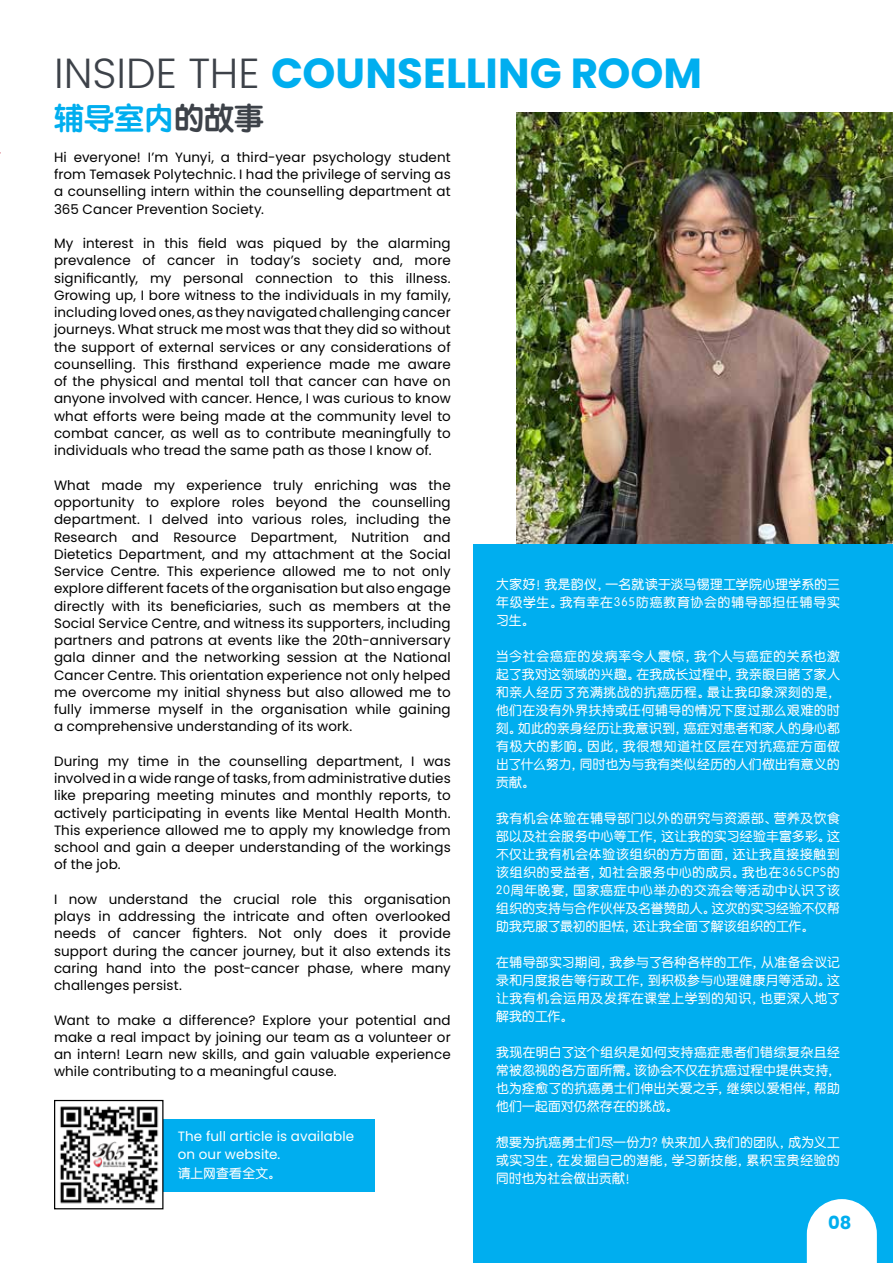
<style>
.page{position:relative;width:893px;height:1263px;background:#fff}
.page>*{position:absolute;margin:0;border:0;box-sizing:border-box;transform-origin:0 0}
.t1{font:700 42px "Poppins";letter-spacing:.005em;color:#00aeef}
.t2{font:30px "ST Yuanti SC Bold";color:#00aeef}
.t3{font:700 18px "Poppins";color:#00aeef}
.t4{font:13.5px/17.2px "Poppins";letter-spacing:.01em;color:#000;text-align:justify}
.t5{font:13.5px/17.2px "Poppins";letter-spacing:.01em;color:#fff}
.t6{font:12.75px/18px "ST Yuanti SC Regular";letter-spacing:.03em;color:#fff;text-align:justify}
.t7{font:12.75px "ST Yuanti SC Regular";letter-spacing:.01em;color:#fff}
.s1{font-weight:300;color:#3d4249}
.s2{color:#3d4249}
</style>
<div class="page">
<img style="left:517px;top:113px;width:376px;height:431px">
<div style="left:473px;top:544px;width:420px;height:719px;background:#00aeef"></div>
<div style="left:158px;top:1119px;width:217px;height:73px;background:#00aeef"></div>
<img style="left:60px;top:1106px;width:101px;height:98px">
<div style="left:54px;top:1100px;width:109px;height:109px;border:1px solid #000"></div>
<svg style="left:807px;top:1199px;width:70px;height:64px;background:#e0f5fd"></svg>
<h1 class="t1" style="left:54px;top:49px;width:649px"><span class="s1">INSIDE THE</span> COUNSELLING ROOM</h1>
<h2 class="t2" style="left:54px;top:95px;width:211px">辅导室内<span class="s2">的故事</span></h2>
<p class="t4" style="left:54px;top:149px;width:398px">Hi everyone! I’m Yunyi, a third-year psychology student from Temasek Polytechnic. I had the privilege of serving as a counselling intern within the counselling department at 365 Cancer Prevention Society.</p>
<p class="t4" style="left:54px;top:235px;width:398px">My interest in this field was piqued by the alarming prevalence of cancer in today’s society and, more significantly, my personal connection to this illness.<br>Growing up, I bore witness to the individuals in my family, including loved ones, as they navigated challenging cancer journeys. What struck me most was that they did so without the support of external services or any considerations of counselling. This firsthand experience made me aware of the physical and mental toll that cancer can have on anyone involved with cancer. Hence, I was curious to know what efforts were being made at the community level to combat cancer, as well as to contribute meaningfully to individuals who tread the same path as those I know of.</p>
<p class="t4" style="left:54px;top:476px;width:398px">What made my experience truly enriching was the opportunity to explore roles beyond the counselling department. I delved into various roles, including the Research and Resource Department, Nutrition and Dietetics Department, and my attachment at the Social Service Centre. This experience allowed me to not only explore different facets of the organisation but also engage directly with its beneficiaries, such as members at the Social Service Centre, and witness its supporters, including partners and patrons at events like the 20th-anniversary gala dinner and the networking session at the National Cancer Centre. This orientation experience not only helped me overcome my initial shyness but also allowed me to fully immerse myself in the organisation while gaining a comprehensive understanding of its work.</p>
<p class="t4" style="left:54px;top:752px;width:398px">During my time in the counselling department, I was involved in a wide range of tasks, from administrative duties like preparing meeting minutes and monthly reports, to actively participating in events like Mental Health Month.<br>This experience allowed me to apply my knowledge from school and gain a deeper understanding of the workings of the job.</p>
<p class="t4" style="left:54px;top:890px;width:398px">I now understand the crucial role this organisation plays in addressing the intricate and often overlooked needs of cancer fighters. Not only does it provide support during the cancer journey, but it also extends its caring hand into the post-cancer phase, where many challenges persist.</p>
<p class="t4" style="left:54px;top:1011px;width:398px">Want to make a difference? Explore your potential and make a real impact by joining our team as a volunteer or an intern! Learn new skills, and gain valuable experience while contributing to a meaningful cause.</p>
<p class="t6" style="left:496px;top:574px;width:345px">大家好！我是韵仪，一名就读于淡马锡理工学院心理学系的三年级学生。我有幸在365防癌教育协会的辅导部担任辅导实习生。</p>
<p class="t6" style="left:496px;top:646px;width:345px">当今社会癌症的发病率令人震惊，我个人与癌症的关系也激起了我对这领域的兴趣。在我成长过程中，我亲眼目睹了家人和亲人经历了充满挑战的抗癌历程。最让我印象深刻的是，他们在没有外界扶持或任何辅导的情况下度过那么艰难的时刻。如此的亲身经历让我意识到，癌症对患者和家人的身心都有极大的影响。因此，我很想知道社区层在对抗癌症方面做出了什么努力，同时也为与我有类似经历的人们做出有意义的贡献。</p>
<p class="t6" style="left:496px;top:808px;width:345px">我有机会体验在辅导部门以外的研究与资源部、营养及饮食部以及社会服务中心等工作，这让我的实习经验丰富多彩。这不仅让我有机会体验该组织的方方面面，还让我直接接触到该组织的受益者，如社会服务中心的成员。我也在365CPS的20周年晚宴，国家癌症中心举办的交流会等活动中认识了该组织的支持与合作伙伴及名誉赞助人。这次的实习经验不仅帮助我克服了最初的胆怯，还让我全面了解该组织的工作。</p>
<p class="t6" style="left:496px;top:952px;width:345px">在辅导部实习期间，我参与了各种各样的工作，从准备会议记录和月度报告等行政工作，到积极参与心理健康月等活动。这让我有机会运用及发挥在课堂上学到的知识，也更深入地了解我的工作。</p>
<p class="t6" style="left:496px;top:1042px;width:345px">我现在明白了这个组织是如何支持癌症患者们错综复杂且经常被忽视的各方面所需。该协会不仅在抗癌过程中提供支持，也为痊愈了的抗癌勇士们伸出关爱之手，继续以爱相伴，帮助他们一起面对仍然存在的挑战。</p>
<p class="t6" style="left:496px;top:1132px;width:345px">想要为抗癌勇士们尽一份力？快来加入我们的团队，成为义工或实习生，在发掘自己的潜能，学习新技能，累积宝贵经验的同时也为社会做出贡献！</p>
<p class="t5" style="left:178px;top:1128px;width:178px">The full article is available on our website.</p>
<p class="t7" style="left:178px;top:1163px;width:104px">请上网查看全文。</p>
<h3 class="t3" style="left:828px;top:1212px;width:25px">08</h3>
</div>
